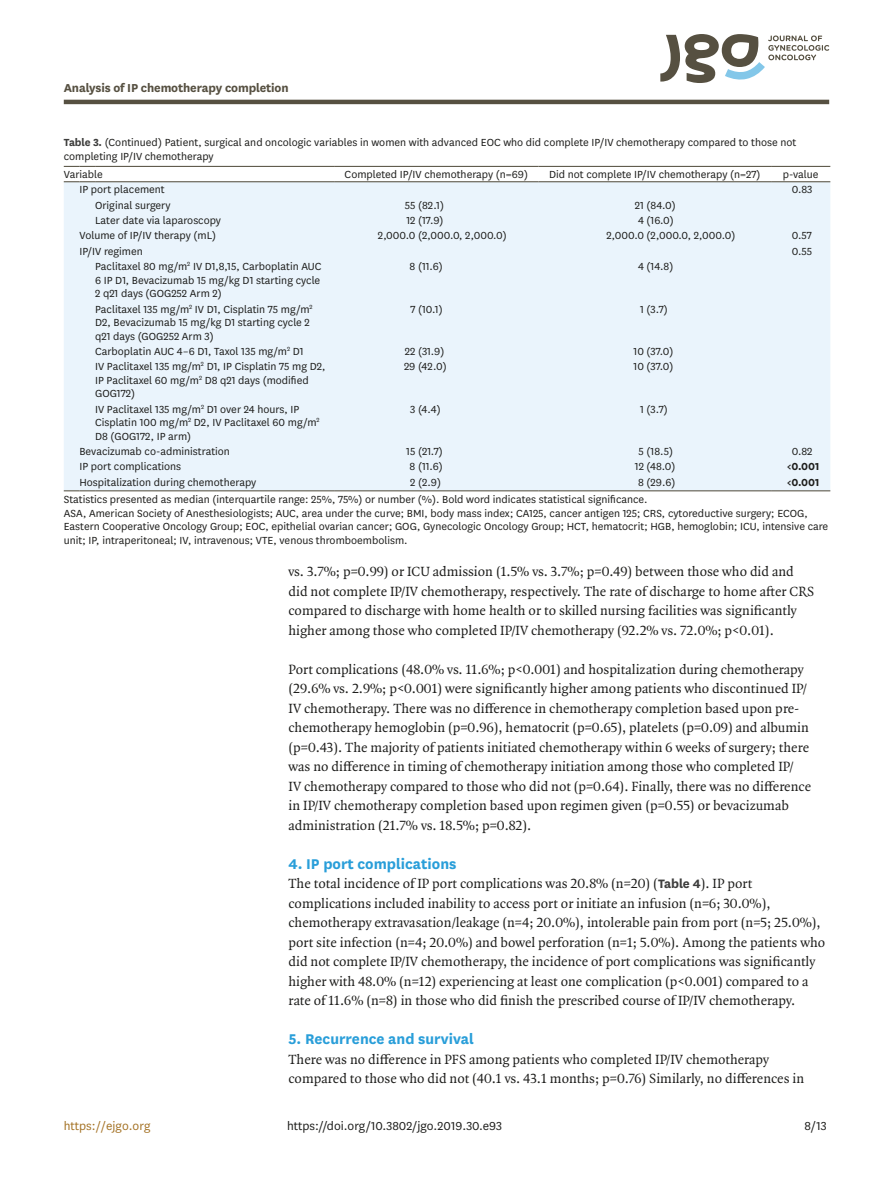
<style>
.page{position:relative;width:893px;height:1191px;background:#fff}
.page>*{position:absolute;margin:0;border:0;box-sizing:border-box;transform-origin:0 0}
.t1{font:700 16.5px "National";color:#299ed9}
.t2{font:14.25px/19.5px "Quadraat OT";color:#1d1d1b}
.t3{font:13.5px "National";color:#1d1d1b}
.t4{font:700 13.5px "National";letter-spacing:-.01em;color:#565041}
.t5{font:13.5px "National";color:#a47225}
.t6{font:12px/13.5px "National";color:#1d1d1b}
.t7{font:700 12px "National";color:#1d1d1b}
.s1{font-weight:700;color:#3d3d3c}
.s2{font-family:"National";font-weight:700;color:#3d3d3c}
</style>
<div class="page">
<hr style="left:64px;top:100px;width:765px;height:4px;background:#565041">
<svg style="left:660px;top:34px;width:169px;height:49px"></svg>
<div style="left:64px;top:182px;width:766px;height:308px;background:#eaf4fc"></div>
<svg style="left:64px;top:166px;width:31px;height:1px"></svg>
<hr style="left:95px;top:166px;width:239px;height:1px;background:#565041">
<hr style="left:334px;top:166px;width:205px;height:1px;background:#565041">
<hr style="left:539px;top:166px;width:232px;height:1px;background:#565041">
<hr style="left:771px;top:166px;width:59px;height:1px;background:#565041">
<svg style="left:64px;top:181px;width:31px;height:1px"></svg>
<hr style="left:95px;top:181px;width:239px;height:1px;background:#565041">
<hr style="left:334px;top:181px;width:205px;height:1px;background:#565041">
<hr style="left:539px;top:181px;width:232px;height:1px;background:#565041">
<hr style="left:771px;top:181px;width:59px;height:1px;background:#565041">
<svg style="left:64px;top:490px;width:31px;height:1px"></svg>
<hr style="left:95px;top:490px;width:239px;height:1px;background:#565041">
<hr style="left:334px;top:490px;width:205px;height:1px;background:#565041">
<hr style="left:539px;top:490px;width:232px;height:1px;background:#565041">
<hr style="left:771px;top:490px;width:59px;height:1px;background:#565041">
<p class="t4" style="left:64px;top:78px;width:226px">Analysis of IP chemotherapy completion</p>
<p class="t6" style="left:64px;top:135px;width:734px"><span class="s1">Table 3.</span> (Continued) Patient, surgical and oncologic variables in women with advanced EOC who did complete IP/IV chemotherapy compared to those not completing IP/IV chemotherapy</p>
<p class="t6" style="left:64px;top:166px;width:41px">Variable</p>
<p class="t6" style="left:345px;top:166px;width:185px">Completed IP/IV chemotherapy (n=69)</p>
<p class="t6" style="left:549px;top:166px;width:213px">Did not complete IP/IV chemotherapy (n=27)</p>
<p class="t6" style="left:783px;top:166px;width:37px">p-value</p>
<p class="t6" style="left:79px;top:182px;width:87px">IP port placement</p>
<p class="t6" style="left:792px;top:182px;width:22px">0.83</p>
<p class="t6" style="left:95px;top:198px;width:77px">Original surgery</p>
<p class="t6" style="left:405px;top:198px;width:41px">55 (82.1)</p>
<p class="t6" style="left:635px;top:198px;width:42px">21 (84.0)</p>
<p class="t6" style="left:95px;top:213px;width:127px">Later date via laparoscopy</p>
<p class="t6" style="left:406px;top:213px;width:39px">12 (17.9)</p>
<p class="t6" style="left:638px;top:213px;width:37px">4 (16.0)</p>
<p class="t6" style="left:79px;top:228px;width:138px">Volume of IP/IV therapy (mL)</p>
<p class="t6" style="left:378px;top:228px;width:131px">2,000.0 (2,000.0, 2,000.0)</p>
<p class="t6" style="left:606px;top:228px;width:131px">2,000.0 (2,000.0, 2,000.0)</p>
<p class="t6" style="left:792px;top:228px;width:22px">0.57</p>
<p class="t6" style="left:79px;top:244px;width:65px">IP/IV regimen</p>
<p class="t6" style="left:792px;top:244px;width:22px">0.55</p>
<p class="t6" style="left:95px;top:259px;width:228px;text-align:justify">Paclitaxel 80 mg/m<sup>2</sup> IV D1,8,15, Carboplatin AUC 6 IP D1, Bevacizumab 15 mg/kg D1 starting cycle 2 q21 days (GOG252 Arm 2)</p>
<p class="t6" style="left:410px;top:259px;width:35px">8 (11.6)</p>
<p class="t6" style="left:638px;top:259px;width:37px">4 (14.8)</p>
<p class="t6" style="left:95px;top:301px;width:219px">Paclitaxel 135 mg/m<sup>2</sup> IV D1, Cisplatin 75 mg/m<sup>2<br></sup>D2, Bevacizumab 15 mg/kg D1 starting cycle 2 q21 days (GOG252 Arm 3)</p>
<p class="t6" style="left:410px;top:301px;width:34px">7 (10.1)</p>
<p class="t6" style="left:640px;top:301px;width:29px">1 (3.7)</p>
<p class="t6" style="left:95px;top:344px;width:210px">Carboplatin AUC 4–6 D1, Taxol 135 mg/m<sup>2</sup> D1</p>
<p class="t6" style="left:405px;top:344px;width:41px">22 (31.9)</p>
<p class="t6" style="left:633px;top:344px;width:42px">10 (37.0)</p>
<p class="t6" style="left:95px;top:359px;width:232px">IV Paclitaxel 135 mg/m<sup>2</sup> D1, IP Cisplatin 75 mg D2,<br>IP Paclitaxel 60 mg/m<sup>2</sup> D8 q21 days (modified<br>GOG172)</p>
<p class="t6" style="left:404px;top:359px;width:44px">29 (42.0)</p>
<p class="t6" style="left:633px;top:359px;width:42px">10 (37.0)</p>
<p class="t6" style="left:95px;top:402px;width:226px">IV Paclitaxel 135 mg/m<sup>2</sup> D1 over 24 hours, IP<br>Cisplatin 100 mg/m<sup>2</sup> D2, IV Paclitaxel 60 mg/m<sup>2<br></sup>D8 (GOG172, IP arm)</p>
<p class="t6" style="left:410px;top:402px;width:32px">3 (4.4)</p>
<p class="t6" style="left:640px;top:402px;width:29px">1 (3.7)</p>
<p class="t6" style="left:79px;top:444px;width:152px">Bevacizumab co-administration</p>
<p class="t6" style="left:406px;top:444px;width:38px">15 (21.7)</p>
<p class="t6" style="left:639px;top:444px;width:36px">5 (18.5)</p>
<p class="t6" style="left:792px;top:444px;width:22px">0.82</p>
<p class="t6" style="left:79px;top:459px;width:103px">IP port complications</p>
<p class="t6" style="left:410px;top:459px;width:35px">8 (11.6)</p>
<p class="t6" style="left:635px;top:459px;width:42px">12 (48.0)</p>
<p class="t7" style="left:787px;top:458px;width:34px">&lt;0.001</p>
<p class="t6" style="left:79px;top:475px;width:178px">Hospitalization during chemotherapy</p>
<p class="t6" style="left:410px;top:475px;width:32px">2 (2.9)</p>
<p class="t6" style="left:638px;top:475px;width:39px">8 (29.6)</p>
<p class="t7" style="left:787px;top:473px;width:34px">&lt;0.001</p>
<p class="t6" style="left:64px;top:492px;width:766px">Statistics presented as median (interquartile range: 25%, 75%) or number (%). Bold word indicates statistical significance.<br>ASA, American Society of Anesthesiologists; AUC, area under the curve; BMI, body mass index; CA125, cancer antigen 125; CRS, cytoreductive surgery; ECOG, Eastern Cooperative Oncology Group; EOC, epithelial ovarian cancer; GOG, Gynecologic Oncology Group; HCT, hematocrit; HGB, hemoglobin; ICU, intensive care unit; IP, intraperitoneal; IV, intravenous; VTE, venous thromboembolism.</p>
<p class="t2" style="left:289px;top:562px;width:527px">vs. 3.7%; p=0.99) or ICU admission (1.5% vs. 3.7%; p=0.49) between those who did and did not complete IP/IV chemotherapy, respectively. The rate of discharge to home after CRS compared to discharge with home health or to skilled nursing facilities was significantly higher among those who completed IP/IV chemotherapy (92.2% vs. 72.0%; p&lt;0.01).</p>
<p class="t2" style="left:289px;top:659px;width:524px">Port complications (48.0% vs. 11.6%; p&lt;0.001) and hospitalization during chemotherapy (29.6% vs. 2.9%; p&lt;0.001) were significantly higher among patients who discontinued IP/ IV chemotherapy. There was no difference in chemotherapy completion based upon pre&shy;chemotherapy hemoglobin (p=0.96), hematocrit (p=0.65), platelets (p=0.09) and albumin (p=0.43). The majority of patients initiated chemotherapy within 6 weeks of surgery; there was no difference in timing of chemotherapy initiation among those who completed IP/<br>IV chemotherapy compared to those who did not (p=0.64). Finally, there was no difference in IP/IV chemotherapy completion based upon regimen given (p=0.55) or bevacizumab administration (21.7% vs. 18.5%; p=0.82).</p>
<p class="t1" style="left:289px;top:852px;width:169px">4. IP port complications</p>
<p class="t2" style="left:289px;top:874px;width:538px">The total incidence of IP port complications was 20.8% (n=20) (<span class="s2">Table 4</span>). IP port complications included inability to access port or initiate an infusion (n=6; 30.0%), chemotherapy extravasation/leakage (n=4; 20.0%), intolerable pain from port (n=5; 25.0%), port site infection (n=4; 20.0%) and bowel perforation (n=1; 5.0%). Among the patients who did not complete IP/IV chemotherapy, the incidence of port complications was significantly higher with 48.0% (n=12) experiencing at least one complication (p&lt;0.001) compared to a rate of 11.6% (n=8) in those who did finish the prescribed course of IP/IV chemotherapy.</p>
<p class="t1" style="left:289px;top:1027px;width:187px">5. Recurrence and survival</p>
<p class="t2" style="left:289px;top:1049px;width:517px">There was no difference in PFS among patients who completed IP/IV chemotherapy compared to those who did not (40.1 vs. 43.1 months; p=0.76) Similarly, no differences in</p>
<p class="t5" style="left:64px;top:1116px;width:88px">https://ejgo.org</p>
<p class="t3" style="left:287px;top:1116px;width:217px">https://doi.org/10.3802/jgo.2019.30.e93</p>
<p class="t3" style="left:804px;top:1116px;width:24px">8/13</p>
</div>
